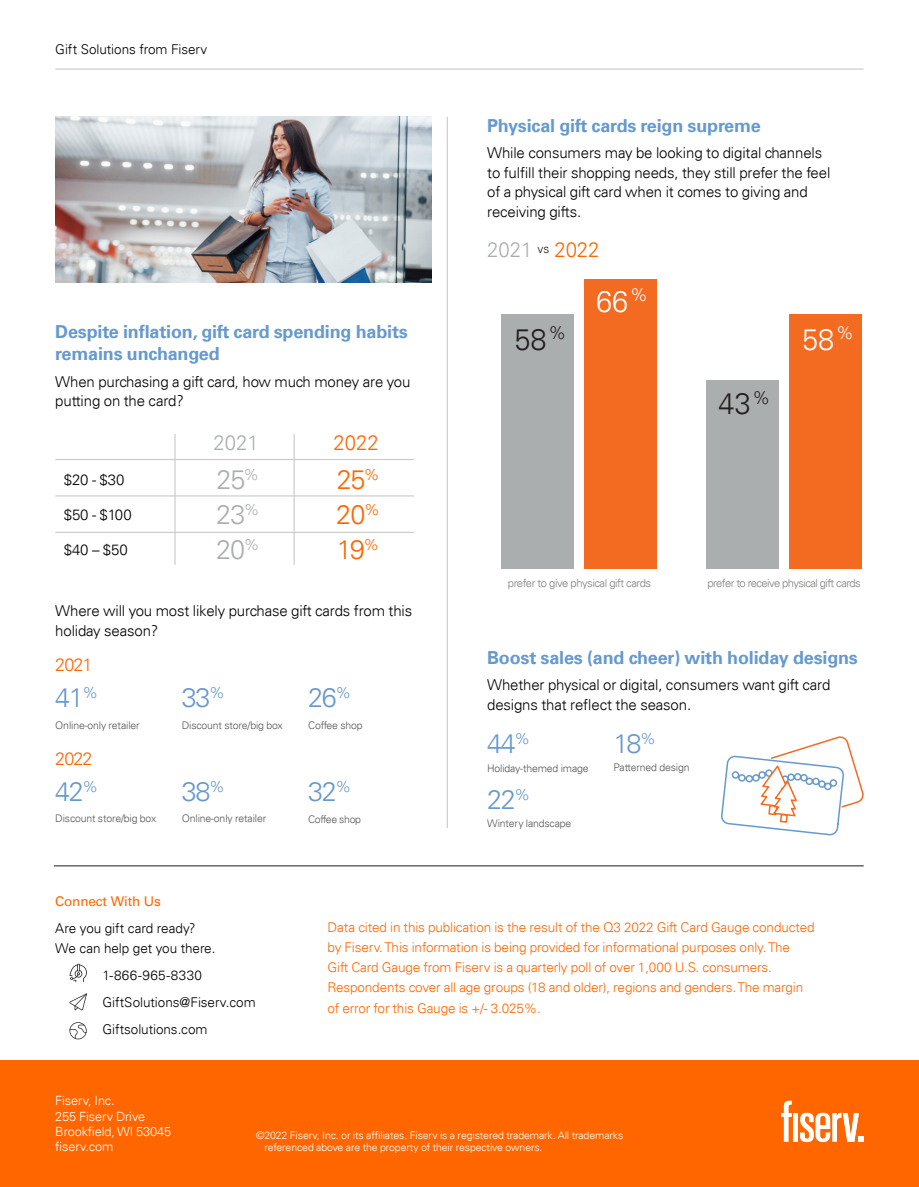
<style>
.page{position:relative;width:919px;height:1187px;background:#fff}
.page>*{position:absolute;margin:0;border:0;box-sizing:border-box;transform-origin:0 0}
.t1{font:300 30px "Univers For Fiserv 45";color:#231f20}
.t2{font:300 30px "Univers For Fiserv 45";color:#fff}
.Description{font:300 27px "Univers For Fiserv 45";letter-spacing:-.05em;color:#69c}
.t3{font:300 27px "Univers For Fiserv 45";color:#f60}
.t4{font:300 27px "Univers For Fiserv 45";color:#acafaf}
.Description-2{font:300 21px "Univers For Fiserv 45";color:#abaeaf}
.t5{font:300 21px "Univers For Fiserv 45";color:#f60}
.Description-3{font:700 18px/22.5px "Univers For Fiserv 65";letter-spacing:-.01em;color:#69c}
.Description-4{font:300 18px "Univers For Fiserv 45";letter-spacing:-.05em;color:#f60}
.Description-5{font:300 15px/19.5px "Univers For Fiserv 45";letter-spacing:-.01em;color:#000}
.Boilerplate{font:300 13.5px/20.2px "Univers For Fiserv 45";letter-spacing:-.01em;color:#f60}
.t6{font:300 13.5px/20.2px "Univers For Fiserv 45";letter-spacing:-.005em;color:#000}
.t7{font:300 13.5px "Univers For Fiserv 45";letter-spacing:.025em;color:#000}
.t8{font:13.5px "Univers For Fiserv 55";letter-spacing:-.01em;color:#f60}
.t9{font:300 12.75px "Univers For Fiserv 45";letter-spacing:-.01em;color:#fff}
.t10{font:300 11.25px "Univers For Fiserv 45";letter-spacing:-.055em;color:#818180}
.Description-6{font:300 10.5px "Univers For Fiserv 45";letter-spacing:-.015em;color:#565656}
.t11{font:300 10.5px/12.6px "Univers For Fiserv 45";letter-spacing:-.01em;color:#fff}
.s1{color:#f60}
</style>
<div class="page">
<hr style="left:447px;top:117px;width:1px;height:711px;background:#c2c2c2">
<hr style="left:55px;top:69px;width:808px;height:1px;background:#c2c2c2">
<img style="left:55px;top:117px;width:377px;height:166px">
<div style="left:0;top:1060px;width:918px;height:126px;background:#f60"></div>
<hr style="left:54px;top:865px;width:809px;height:1px;background:#666">
<svg style="left:69px;top:963px;width:18px;height:19px"></svg>
<svg style="left:69px;top:993px;width:18px;height:17px"></svg>
<svg style="left:69px;top:1022px;width:18px;height:17px"></svg>
<svg style="left:800px;top:1112px;width:63px;height:29px"></svg>
<div style="left:793px;top:1112px;width:5px;height:29px;background:#fff"></div>
<svg style="left:781px;top:1100px;width:10px;height:41px"></svg>
<div style="left:705px;top:379px;width:73px;height:189px;background:#abaeaf"></div>
<div style="left:789px;top:314px;width:72px;height:254px;background:#f36a21"></div>
<div style="left:501px;top:314px;width:72px;height:254px;background:#abaeaf"></div>
<div style="left:584px;top:278px;width:73px;height:290px;background:#f36a21"></div>
<hr style="left:55px;top:459px;width:359px;height:1px;background:#cbc9c9">
<hr style="left:55px;top:531px;width:359px;height:2px;background:#cbc9c9">
<hr style="left:55px;top:495px;width:359px;height:1px;background:#cbc9c9">
<hr style="left:174px;top:434px;width:1px;height:131px;background:#cbc9c9">
<hr style="left:293px;top:434px;width:2px;height:131px;background:#cbc9c9">
<svg style="left:721px;top:736px;width:143px;height:100px"></svg>
<p class="t6" style="left:55px;top:39px;width:153px">Gift Solutions from Fiserv</p>
<p class="Description-3" style="left:55px;top:320px;width:354px">Despite inflation, gift card spending habits remains unchanged</p>
<p class="Description-5" style="left:55px;top:371px;width:356px">When purchasing a gift card, how much money are you putting on the card?</p>
<p class="Description-5" style="left:64px;top:469px;width:62px">$20 - $30</p>
<p class="Description-5" style="left:64px;top:504px;width:69px">$50 - $100</p>
<p class="Description-5" style="left:64px;top:540px;width:65px">$40 – $50</p>
<p class="Description-2" style="left:213px;top:430px;width:47px">2021</p>
<p class="t5" style="left:333px;top:430px;width:47px">2022</p>
<p class="t4" style="left:216px;top:463px;width:44px">25<sup>%</sup></p>
<p class="t4" style="left:216px;top:498px;width:45px">23<sup>%</sup></p>
<p class="t4" style="left:216px;top:533px;width:45px">20<sup>%</sup></p>
<p class="t3" style="left:336px;top:463px;width:44px">25<sup>%</sup></p>
<p class="t3" style="left:336px;top:498px;width:45px">20<sup>%</sup></p>
<p class="t3" style="left:337px;top:533px;width:44px">19<sup>%</sup></p>
<p class="Description-5" style="left:55px;top:601px;width:358px">Where will you most likely purchase gift cards from this holiday season?</p>
<p class="Description-4" style="left:55px;top:654px;width:39px">2021</p>
<p class="Description" style="left:55px;top:681px;width:45px">41<sup>%</sup></p>
<p class="Description-6" style="left:55px;top:718px;width:86px">Online-only retailer</p>
<p class="Description-4" style="left:55px;top:747px;width:39px">2022</p>
<p class="Description" style="left:55px;top:774px;width:45px">42<sup>%</sup></p>
<p class="Description-6" style="left:55px;top:812px;width:102px">Discount store/big box</p>
<p class="Description" style="left:182px;top:681px;width:45px">33<sup>%</sup></p>
<p class="Description-6" style="left:182px;top:718px;width:102px">Discount store/big box</p>
<p class="Description" style="left:182px;top:774px;width:45px">38<sup>%</sup></p>
<p class="Description-6" style="left:182px;top:812px;width:86px">Online-only retailer</p>
<p class="Description" style="left:308px;top:681px;width:45px">26<sup>%</sup></p>
<p class="Description-6" style="left:308px;top:718px;width:56px">Coffee shop</p>
<p class="Description" style="left:308px;top:774px;width:45px">32<sup>%</sup></p>
<p class="Description-6" style="left:308px;top:812px;width:54px">Coffee shop</p>
<p class="Description-3" style="left:487px;top:115px;width:275px">Physical gift cards reign supreme</p>
<p class="Description-5" style="left:487px;top:143px;width:344px">While consumers may be looking to digital channels to fulfill their shopping needs, they still prefer the feel of a physical gift card when it comes to giving and receiving gifts.</p>
<p class="Description-2" style="left:487px;top:236px;width:114px">2021 <sup>vs</sup> <span class="s1">2022</span></p>
<p class="t1" style="left:514px;top:321px;width:53px">58<sup>%</sup></p>
<p class="t2" style="left:596px;top:283px;width:53px">66<sup>%</sup></p>
<p class="t1" style="left:718px;top:385px;width:53px">43<sup>%</sup></p>
<p class="t2" style="left:802px;top:321px;width:53px">58<sup>%</sup></p>
<p class="t10" style="left:508px;top:575px;width:145px">prefer to give physical gift cards</p>
<p class="t10" style="left:707px;top:575px;width:155px">prefer to receive physical gift cards</p>
<p class="Description-3" style="left:487px;top:646px;width:372px">Boost sales (and cheer) with holiday designs</p>
<p class="Description-5" style="left:487px;top:675px;width:344px">Whether physical or digital, consumers want gift card designs that reflect the season.</p>
<p class="Description" style="left:487px;top:727px;width:45px">44<sup>%</sup></p>
<p class="Description-6" style="left:487px;top:762px;width:103px">Holiday-themed image</p>
<p class="Description" style="left:487px;top:783px;width:45px">22<sup>%</sup></p>
<p class="Description-6" style="left:487px;top:816px;width:86px">Wintery landscape</p>
<p class="Description" style="left:613px;top:727px;width:44px">18<sup>%</sup></p>
<p class="Description-6" style="left:613px;top:760px;width:77px">Patterned design</p>
<p class="t8" style="left:55px;top:892px;width:107px">Connect With Us</p>
<p class="t6" style="left:55px;top:917px;width:162px">Are you gift card ready?<br>We can help get you there.</p>
<p class="t7" style="left:102px;top:966px;width:101px">1-866-965-8330</p>
<p class="t6" style="left:102px;top:991px;width:155px">GiftSolutions@Fiserv.com</p>
<p class="t6" style="left:102px;top:1018px;width:107px">Giftsolutions.com</p>
<p class="Boilerplate" style="left:327px;top:916px;width:488px">Data cited in this publication is the result of the Q3 2022 Gift Card Gauge conducted by Fiserv. This information is being provided for informational purposes only. The<br>Gift Card Gauge from Fiserv is a quarterly poll of over 1,000 U.S. consumers.<br>Respondents cover all age groups (18 and older), regions and genders. The margin of error for this Gauge is +/- 3.025%.</p>
<p class="t9" style="left:55px;top:1092px;width:61px">Fiserv, Inc.</p>
<p class="t9" style="left:55px;top:1108px;width:91px">255 Fiserv Drive</p>
<p class="t9" style="left:55px;top:1123px;width:117px">Brookfield, WI 53045</p>
<p class="t9" style="left:55px;top:1138px;width:60px">fiserv.com</p>
<p class="t11" style="left:264px;top:1128px;width:360px;text-indent:-8px">©2022 Fiserv, Inc. or its affiliates. Fiserv is a registered trademark. All trademarks referenced above are the property of their respective owners.</p>
</div>
